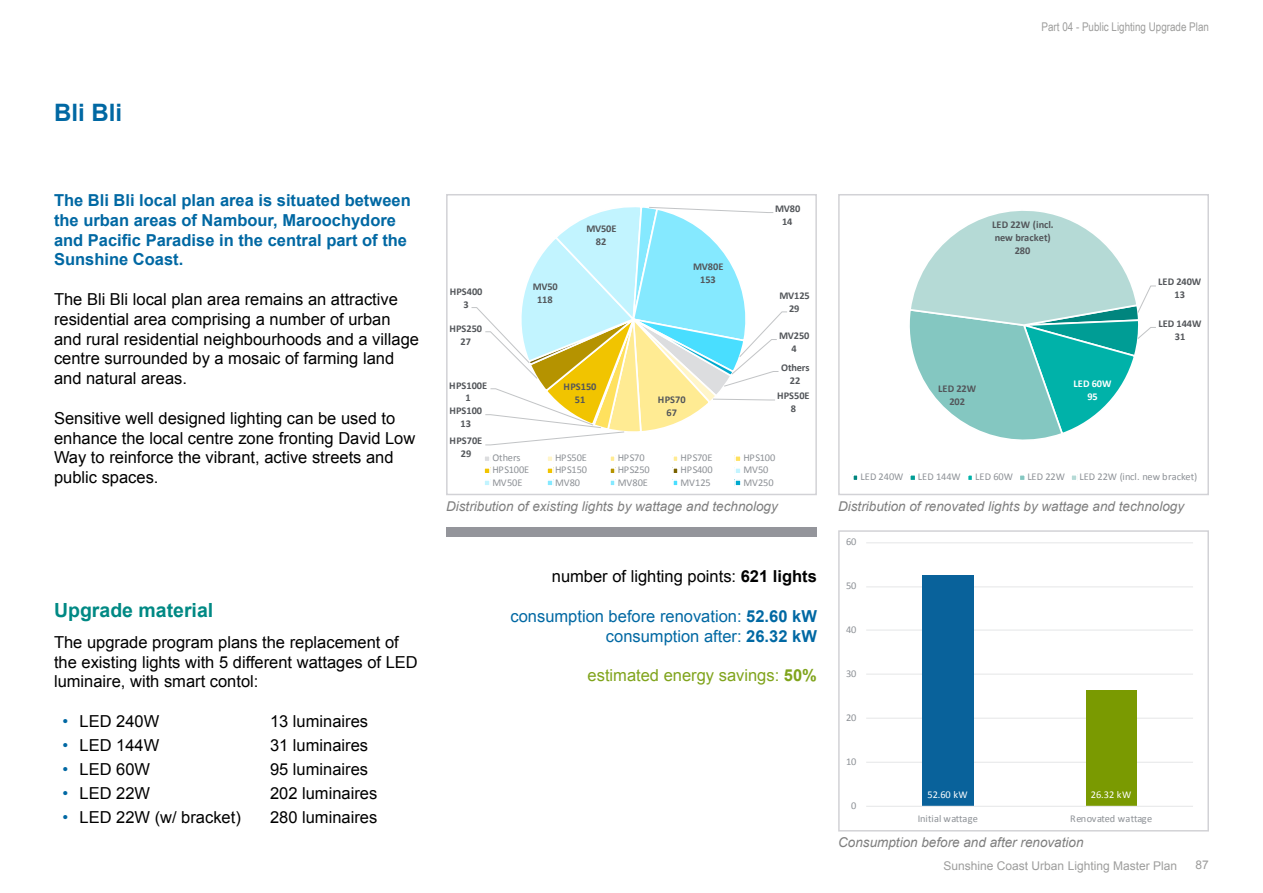
<style>
.page{position:relative;width:1263px;height:893px;background:#fff}
.page>*{position:absolute;margin:0;border:0;box-sizing:border-box;transform-origin:0 0}
.t1{font:700 24px "Arial";color:#0068a3}
.t2{font:700 19.5px "Arial";color:#008984}
.t3{font:16.5px/19.8px "Arial";color:#000}
.t4{font:700 16.5px/19.8px "Arial";color:#0068a3}
.t5{font:16.5px/19.8px "Arial";color:#0068a3;text-align:right}
.t6{font:16.5px "Arial";color:#80a41c}
.t7{font:italic 13.5px "Arial";color:#7f7f7f}
.t8{font:12px "Arial";color:#9d9d9c}
.t9{font:12px "Arial Narrow";color:#9d9d9c}
.t10{font:10.35px "Calibri";letter-spacing:-.005em;color:#8d9196}
.t11{font:700 10.35px/12.9px "Calibri";letter-spacing:-.005em;color:#53565a;text-align:center}
.t12{font:10.35px "Calibri";letter-spacing:-.005em;color:#fff}
.t13{font:700 10.35px/12.9px "Calibri";letter-spacing:-.005em;color:#fff;text-align:center}
.s1{color:#0068a3}
.s2{font-weight:700}
</style>
<div class="page">
<div style="left:446px;top:527px;width:371px;height:10px;background:#94959b"></div>
<hr style="left:866px;top:762px;width:327px;height:1px;background:#e5e6e7">
<hr style="left:866px;top:718px;width:327px;height:1px;background:#e5e6e7">
<hr style="left:866px;top:674px;width:327px;height:1px;background:#e5e6e7">
<hr style="left:866px;top:630px;width:327px;height:1px;background:#e5e6e7">
<hr style="left:866px;top:586px;width:327px;height:1px;background:#e5e6e7">
<hr style="left:866px;top:542px;width:327px;height:1px;background:#e5e6e7">
<div style="left:922px;top:575px;width:51px;height:231px;background:#09629b"></div>
<div style="left:1086px;top:690px;width:50px;height:116px;background:#7a9a01"></div>
<hr style="left:866px;top:806px;width:327px;height:1px;background:#e5e6e7">
<div style="left:838px;top:530px;width:371px;height:301px;border:2px solid #d2d2d6"></div>
<svg style="left:471px;top:207px;width:316px;height:239px"></svg>
<div style="left:483px;top:455px;width:8px;height:8px;border:2px solid #fff"></div>
<div style="left:546px;top:455px;width:8px;height:8px;border:2px solid #fff"></div>
<div style="left:609px;top:455px;width:7px;height:8px;border:2px solid #fff"></div>
<div style="left:672px;top:455px;width:7px;height:8px;border:2px solid #fff"></div>
<div style="left:734px;top:455px;width:8px;height:8px;border:2px solid #fff"></div>
<div style="left:483px;top:467px;width:8px;height:8px;border:2px solid #fff"></div>
<div style="left:546px;top:467px;width:8px;height:8px;border:2px solid #fff"></div>
<div style="left:609px;top:467px;width:7px;height:8px;border:2px solid #fff"></div>
<div style="left:672px;top:467px;width:7px;height:8px;border:2px solid #fff"></div>
<div style="left:734px;top:467px;width:8px;height:8px;border:2px solid #fff"></div>
<div style="left:483px;top:479px;width:8px;height:8px;border:2px solid #fff"></div>
<div style="left:546px;top:479px;width:8px;height:8px;border:2px solid #fff"></div>
<div style="left:609px;top:479px;width:7px;height:8px;border:2px solid #fff"></div>
<div style="left:672px;top:479px;width:7px;height:8px;border:2px solid #fff"></div>
<div style="left:734px;top:479px;width:8px;height:8px;border:2px solid #fff"></div>
<div style="left:446px;top:194px;width:371px;height:301px;border:1px solid #d2d2d6"></div>
<svg style="left:909px;top:211px;width:247px;height:229px"></svg>
<div style="left:852px;top:474px;width:7px;height:8px;border:2px solid #fff"></div>
<div style="left:909px;top:474px;width:8px;height:8px;border:2px solid #fff"></div>
<div style="left:967px;top:474px;width:6px;height:8px;border:2px solid #fff"></div>
<div style="left:1018px;top:474px;width:8px;height:8px;border:2px solid #fff"></div>
<div style="left:1070px;top:474px;width:8px;height:8px;border:2px solid #fff"></div>
<div style="left:838px;top:194px;width:371px;height:301px;border:1px solid #d2d2d6"></div>
<h1 class="t1" style="left:54px;top:96px;width:70px">Bli Bli</h1>
<p class="t9" style="left:1041px;top:18px;width:169px">Part 04 - Public Lighting Upgrade Plan</p>
<p class="t4" style="left:54px;top:190px;width:358px">The Bli Bli local plan area is situated between the urban areas of Nambour, Maroochydore and Pacific Paradise in the central part of the Sunshine Coast.</p>
<p class="t3" style="left:54px;top:289px;width:367px">The Bli Bli local plan area remains an attractive residential area comprising a number of urban and rural residential neighbourhoods and a village centre surrounded by a mosaic of farming land and natural areas.</p>
<p class="t3" style="left:54px;top:408px;width:363px">Sensitive well designed lighting can be used to enhance the local centre zone fronting David Low Way to reinforce the vibrant, active streets and public spaces.</p>
<p class="t2" style="left:54px;top:597px;width:161px">Upgrade material</p>
<p class="t3" style="left:54px;top:632px;width:365px">The upgrade program plans the replacement of the existing lights with 5 different wattages of LED luminaire, with smart contol:</p>
<p class="t3" style="left:62px;top:711px;width:98px"><span class="s1">•</span> LED 240W</p>
<p class="t3" style="left:270px;top:711px;width:100px">13 luminaires</p>
<p class="t3" style="left:62px;top:735px;width:98px"><span class="s1">•</span> LED 144W</p>
<p class="t3" style="left:270px;top:735px;width:100px">31 luminaires</p>
<p class="t3" style="left:62px;top:759px;width:89px"><span class="s1">•</span> LED 60W</p>
<p class="t3" style="left:270px;top:759px;width:100px">95 luminaires</p>
<p class="t3" style="left:62px;top:783px;width:89px"><span class="s1">•</span> LED 22W</p>
<p class="t3" style="left:270px;top:783px;width:109px">202 luminaires</p>
<p class="t3" style="left:62px;top:807px;width:180px"><span class="s1">•</span> LED 22W (w/ bracket)</p>
<p class="t3" style="left:270px;top:807px;width:109px">280 luminaires</p>
<p class="t11" style="left:450px;top:284px;width:34px">HPS400<br>3</p>
<p class="t11" style="left:533px;top:280px;width:27px">MV50<br>118</p>
<p class="t11" style="left:449px;top:322px;width:34px">HPS250<br>27</p>
<p class="t11" style="left:586px;top:222px;width:32px">MV50E<br>82</p>
<p class="t11" style="left:449px;top:378px;width:39px">HPS100E<br>1</p>
<p class="t11" style="left:564px;top:380px;width:34px">HPS150<br>51</p>
<p class="t11" style="left:449px;top:404px;width:34px">HPS100<br>13</p>
<p class="t11" style="left:693px;top:260px;width:32px">MV80E<br>153</p>
<p class="t11" style="left:658px;top:393px;width:29px">HPS70<br>67</p>
<p class="t11" style="left:775px;top:202px;width:27px">MV80<br>14</p>
<p class="t11" style="left:779px;top:289px;width:32px">MV125<br>29</p>
<p class="t11" style="left:779px;top:329px;width:32px">MV250<br>4</p>
<p class="t11" style="left:781px;top:361px;width:30px">Others<br>22</p>
<p class="t11" style="left:777px;top:389px;width:34px">HPS50E<br>8</p>
<p class="t11" style="left:450px;top:434px;width:34px">HPS70E<br>29</p>
<p class="t10" style="left:492px;top:450px;width:30px">Others</p>
<p class="t10" style="left:555px;top:450px;width:33px">HPS50E</p>
<p class="t10" style="left:618px;top:450px;width:28px">HPS70</p>
<p class="t10" style="left:681px;top:450px;width:33px">HPS70E</p>
<p class="t10" style="left:743px;top:450px;width:33px">HPS100</p>
<p class="t10" style="left:492px;top:463px;width:38px">HPS100E</p>
<p class="t10" style="left:555px;top:463px;width:33px">HPS150</p>
<p class="t10" style="left:618px;top:463px;width:33px">HPS250</p>
<p class="t10" style="left:681px;top:463px;width:33px">HPS400</p>
<p class="t10" style="left:743px;top:463px;width:27px">MV50</p>
<p class="t10" style="left:492px;top:475px;width:32px">MV50E</p>
<p class="t10" style="left:555px;top:475px;width:27px">MV80</p>
<p class="t10" style="left:618px;top:475px;width:32px">MV80E</p>
<p class="t10" style="left:681px;top:475px;width:32px">MV125</p>
<p class="t10" style="left:743px;top:475px;width:32px">MV250</p>
<p class="t11" style="left:992px;top:218px;width:63px">LED 22W (incl. new bracket)<br>280</p>
<p class="t11" style="left:938px;top:382px;width:39px">LED 22W<br>202</p>
<p class="t13" style="left:1073px;top:377px;width:39px">LED 60W<br>95</p>
<p class="t11" style="left:1158px;top:275px;width:45px">LED 240W<br>13</p>
<p class="t11" style="left:1158px;top:317px;width:45px">LED 144W<br>31</p>
<p class="t10" style="left:860px;top:469px;width:44px">LED 240W</p>
<p class="t10" style="left:918px;top:469px;width:44px">LED 144W</p>
<p class="t10" style="left:975px;top:469px;width:39px">LED 60W</p>
<p class="t10" style="left:1027px;top:469px;width:39px">LED 22W</p>
<p class="t10" style="left:1079px;top:469px;width:119px">LED 22W (incl. new bracket)</p>
<p class="t7" style="left:446px;top:497px;width:333px">Distribution of existing lights by wattage and technology</p>
<p class="t7" style="left:838px;top:497px;width:347px">Distribution of renovated lights by wattage and technology</p>
<p class="t3" style="left:552px;top:566px;width:267px">number of lighting points: <span class="s2">621 lights</span></p>
<p class="t5" style="left:510px;top:606px;width:308px">consumption before renovation: <span class="s2">52.60 kW </span>consumption after: <span class="s2">26.32 kW</span></p>
<p class="t6" style="left:588px;top:664px;width:231px">estimated energy savings: <span class="s2">50%</span></p>
<p class="t10" style="left:846px;top:535px;width:12px">60</p>
<p class="t10" style="left:846px;top:579px;width:12px">50</p>
<p class="t10" style="left:846px;top:622px;width:12px">40</p>
<p class="t10" style="left:846px;top:666px;width:12px">30</p>
<p class="t10" style="left:846px;top:710px;width:12px">20</p>
<p class="t10" style="left:846px;top:754px;width:12px">10</p>
<p class="t10" style="left:851px;top:798px;width:7px">0</p>
<p class="t12" style="left:927px;top:787px;width:42px">52.60 kW</p>
<p class="t12" style="left:1091px;top:787px;width:42px">26.32 kW</p>
<p class="t10" style="left:918px;top:811px;width:62px">Initial wattage</p>
<p class="t10" style="left:1070px;top:811px;width:83px">Renovated wattage</p>
<p class="t7" style="left:838px;top:834px;width:247px">Consumption before and after renovation</p>
<p class="t8" style="left:943px;top:857px;width:235px">Sunshine Coast Urban Lighting Master Plan</p>
<p class="t8" style="left:1195px;top:856px;width:15px">87</p>
</div>
